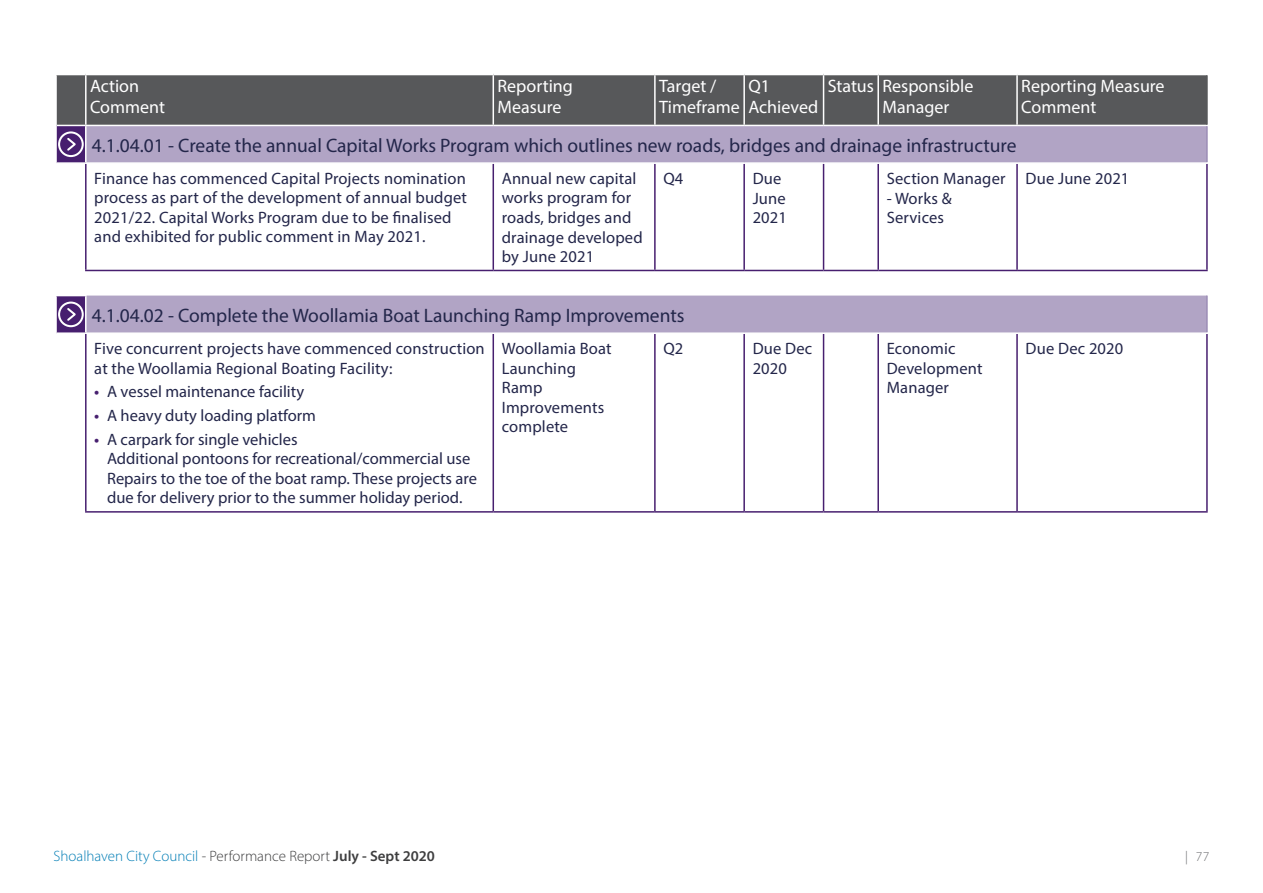
<style>
.page{position:relative;width:1263px;height:893px;background:#fff}
.page>*{position:absolute;margin:0;border:0;box-sizing:border-box;transform-origin:0 0}
.Table_Sub_Headers{font:19.5px "Myriad Pro";color:#23264a}
.Table_Heading_1{font:18px/21.6px "Myriad Pro";color:#fff}
.Body_text{font:16.5px/19.5px "Myriad Pro";letter-spacing:.01em;color:#23264a}
.t1{font:300 15px "Myriad Pro";color:#007db5}
.t2{font:300 13.5px "Myriad Pro";color:#6c6d70}
.s1{font-weight:600;color:#471f6f}
.s2{color:#3e3e3f}
.s3{font-weight:600;color:#3e3e3f}
</style>
<div class="page">
<div style="left:57px;top:75px;width:1149px;height:50px;background:#57585a"></div>
<svg style="left:86px;top:126px;width:1121px;height:206px"></svg>
<hr style="left:492px;top:164px;width:2px;height:106px;background:#471f6f">
<hr style="left:654px;top:164px;width:2px;height:106px;background:#471f6f">
<hr style="left:743px;top:164px;width:2px;height:106px;background:#471f6f">
<hr style="left:823px;top:164px;width:1px;height:106px;background:#471f6f">
<hr style="left:877px;top:164px;width:2px;height:106px;background:#471f6f">
<hr style="left:1016px;top:164px;width:2px;height:106px;background:#471f6f">
<hr style="left:492px;top:334px;width:2px;height:177px;background:#471f6f">
<hr style="left:654px;top:334px;width:2px;height:177px;background:#471f6f">
<hr style="left:743px;top:334px;width:2px;height:177px;background:#471f6f">
<hr style="left:823px;top:334px;width:1px;height:177px;background:#471f6f">
<hr style="left:877px;top:334px;width:2px;height:177px;background:#471f6f">
<hr style="left:1016px;top:334px;width:2px;height:177px;background:#471f6f">
<hr style="left:85px;top:75px;width:2px;height:50px;background:#fff">
<hr style="left:492px;top:75px;width:2px;height:50px;background:#fff">
<hr style="left:654px;top:75px;width:2px;height:50px;background:#fff">
<hr style="left:743px;top:75px;width:2px;height:50px;background:#fff">
<hr style="left:823px;top:75px;width:1px;height:50px;background:#fff">
<hr style="left:877px;top:75px;width:2px;height:50px;background:#fff">
<hr style="left:1016px;top:75px;width:2px;height:50px;background:#fff">
<hr style="left:1206px;top:75px;width:2px;height:50px;background:#57585a">
<hr style="left:85px;top:270px;width:408px;height:1px;background:#471f6f">
<hr style="left:493px;top:270px;width:162px;height:1px;background:#471f6f">
<hr style="left:655px;top:270px;width:89px;height:1px;background:#471f6f">
<hr style="left:744px;top:270px;width:79px;height:1px;background:#471f6f">
<hr style="left:823px;top:270px;width:55px;height:1px;background:#471f6f">
<hr style="left:878px;top:270px;width:139px;height:1px;background:#471f6f">
<hr style="left:85px;top:511px;width:408px;height:2px;background:#471f6f">
<hr style="left:493px;top:511px;width:162px;height:2px;background:#471f6f">
<hr style="left:655px;top:511px;width:89px;height:2px;background:#471f6f">
<hr style="left:744px;top:511px;width:79px;height:2px;background:#471f6f">
<hr style="left:823px;top:511px;width:55px;height:2px;background:#471f6f">
<hr style="left:878px;top:511px;width:139px;height:2px;background:#471f6f">
<hr style="left:85px;top:164px;width:2px;height:106px;background:#471f6f">
<hr style="left:1206px;top:164px;width:2px;height:106px;background:#471f6f">
<hr style="left:1017px;top:270px;width:191px;height:1px;background:#471f6f">
<hr style="left:85px;top:334px;width:2px;height:177px;background:#471f6f">
<hr style="left:1206px;top:334px;width:2px;height:177px;background:#471f6f">
<hr style="left:1017px;top:511px;width:191px;height:2px;background:#471f6f">
<hr style="left:493px;top:162px;width:162px;height:2px;background:#fff">
<hr style="left:655px;top:162px;width:89px;height:2px;background:#fff">
<hr style="left:744px;top:162px;width:79px;height:2px;background:#fff">
<hr style="left:85px;top:126px;width:2px;height:36px;background:#fff">
<hr style="left:85px;top:296px;width:2px;height:36px;background:#fff">
<hr style="left:1206px;top:126px;width:2px;height:36px;background:#9c8db6">
<hr style="left:1206px;top:296px;width:2px;height:36px;background:#9c8db6">
<hr style="left:86px;top:162px;width:407px;height:2px;background:#fff">
<hr style="left:823px;top:162px;width:55px;height:2px;background:#fff">
<hr style="left:878px;top:162px;width:139px;height:2px;background:#fff">
<hr style="left:1017px;top:162px;width:191px;height:2px;background:#fff">
<hr style="left:55px;top:295px;width:32px;height:1px;background:#fff">
<svg style="left:56px;top:125px;width:30px;height:208px"></svg>
<p class="Table_Heading_1" style="left:90px;top:74px;width:77px">Action<br>Comment</p>
<p class="Table_Heading_1" style="left:497px;top:74px;width:77px">Reporting<br>Measure</p>
<p class="Table_Heading_1" style="left:659px;top:74px;width:82px">Target /<br>Timeframe</p>
<p class="Table_Heading_1" style="left:748px;top:74px;width:71px">Q1<br>Achieved</p>
<p class="Table_Heading_1" style="left:828px;top:74px;width:48px">Status</p>
<p class="Table_Heading_1" style="left:882px;top:74px;width:92px">Responsible<br>Manager</p>
<p class="Table_Heading_1" style="left:1021px;top:74px;width:145px">Reporting Measure<br>Comment</p>
<p class="Table_Sub_Headers" style="left:92px;top:133px;width:926px">4.1.04.01 - Create the annual Capital Works Program which outlines new roads, bridges and drainage infrastructure</p>
<p class="Body_text" style="left:94px;top:168px;width:374px">Finance has commenced Capital Projects nomination process as part of the development of annual budget 2021/22. Capital Works Program due to be finalised and exhibited for public comment in May 2021.</p>
<p class="Body_text" style="left:502px;top:168px;width:142px">Annual new capital works program for roads, bridges and drainage developed by June 2021</p>
<p class="Body_text" style="left:663px;top:168px;width:21px">Q4</p>
<p class="Body_text" style="left:753px;top:168px;width:36px">Due<br>June<br>2021</p>
<p class="Body_text" style="left:887px;top:168px;width:120px">Section Manager</p>
<p class="Body_text" style="left:1025px;top:168px;width:105px">Due June 2021</p>
<p class="Body_text" style="left:887px;top:188px;width:66px">- Works &amp;<br>Services</p>
<p class="Table_Sub_Headers" style="left:92px;top:303px;width:594px">4.1.04.02 - Complete the Woollamia Boat Launching Ramp Improvements</p>
<p class="Body_text" style="left:94px;top:339px;width:392px">Five concurrent projects have commenced construction at the Woollamia Regional Boating Facility:</p>
<p class="Body_text" style="left:94px;top:382px;width:211px"><span class="s1">•</span> A vessel maintenance facility</p>
<p class="Body_text" style="left:94px;top:406px;width:223px"><span class="s1">•</span> A heavy duty loading platform</p>
<p class="Body_text" style="left:107px;top:429px;width:371px;text-indent:-13px"><span class="s1">•</span> A carpark for single vehicles<br>Additional pontoons for recreational/commercial use Repairs to the toe of the boat ramp. These projects are due for delivery prior to the summer holiday period.</p>
<p class="Body_text" style="left:502px;top:339px;width:111px">Woollamia Boat<br>Launching<br>Ramp<br>Improvements complete</p>
<p class="Body_text" style="left:663px;top:339px;width:21px">Q2</p>
<p class="Body_text" style="left:753px;top:339px;width:61px">Due Dec<br>2020</p>
<p class="Body_text" style="left:887px;top:339px;width:97px">Economic<br>Development<br>Manager</p>
<p class="Body_text" style="left:1025px;top:339px;width:99px">Due Dec 2020</p>
<p class="t1" style="left:54px;top:847px;width:383px">Shoalhaven City Council <span class="s2">- Performance Report</span> <span class="s3">July - Sept 2020</span></p>
<p class="t2" style="left:1185px;top:848px;width:26px">| 77</p>
</div>
